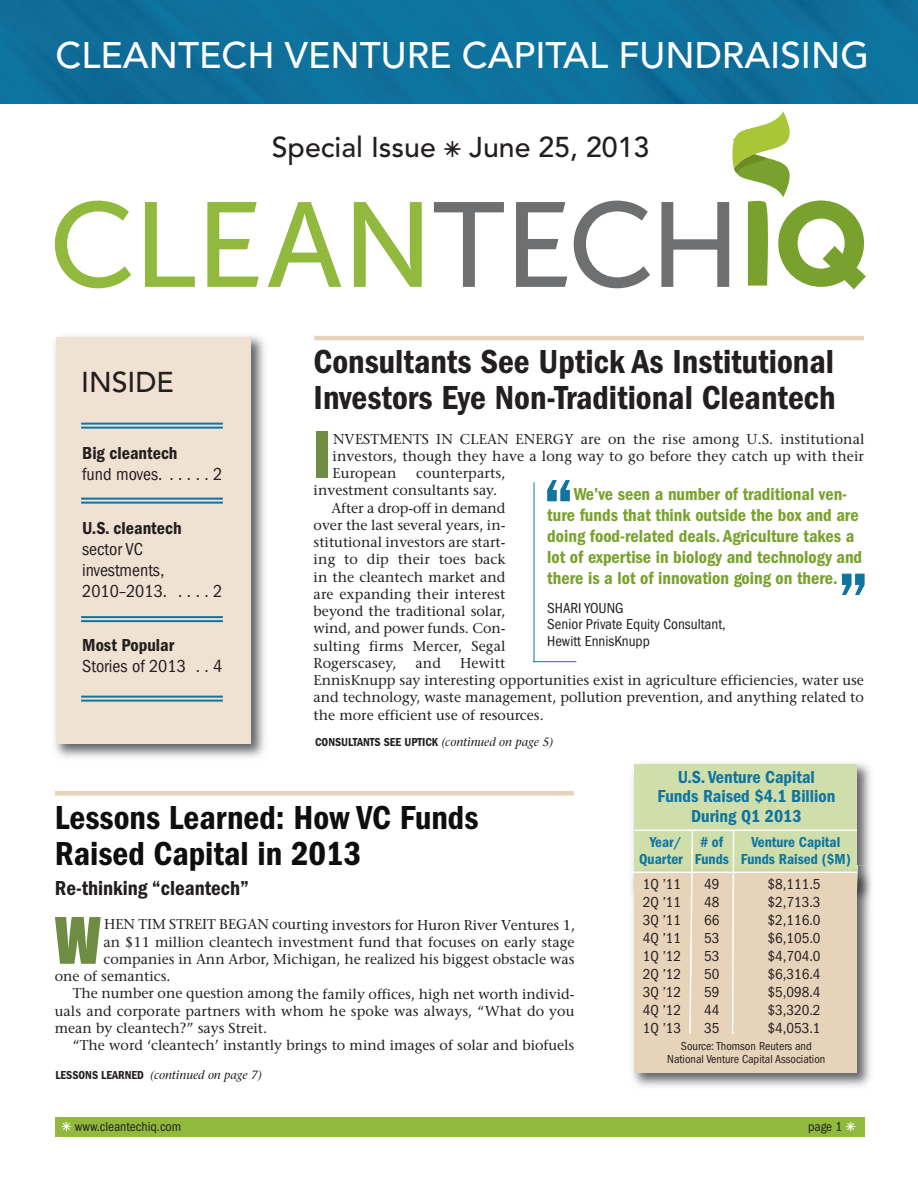
<style>
.page{position:relative;width:918px;height:1188px;background:#fff}
.page>*{position:absolute;margin:0;border:0;box-sizing:border-box;transform-origin:0 0}
.t1{font:600 condensed 76.5px "Franklin Gothic";color:#0f75a0}
.t2{font:59.25px "Impact";color:#6f8c43;scale:.95 1}
.t3{font:500 36.75px "Avenir";color:#fff}
.t4{font:600 condensed 34.5px/36px "Franklin Gothic";color:#231f20}
.t5{font:600 condensed 34.5px/36px "Franklin Gothic";color:#0f0d0d}
.t6{font:500 28.5px "Avenir";color:#231f20}
.t7{font:600 condensed 21px "Franklin Gothic";color:#231f20}
.t8{font:600 condensed 18px/21px "Franklin Gothic";color:#78a22d}
.t9{font:condensed 18px/21px "Franklin Gothic";color:#231f20}
.t10{font:600 condensed 18px/19.5px "Franklin Gothic";color:#0f75a0;text-align:center}
.t11{font:600 condensed 18px "Franklin Gothic";color:#231f20}
.t12{font:condensed 15px/16.5px "Franklin Gothic";color:#231f20}
.t13{font:600 condensed 15px/16.5px "Franklin Gothic";color:#0f75a0}
.t14{font:14.25px/17.2px "Stone Serif";color:#231f20;text-align:justify}
.t15{font:condensed 13.5px "Franklin Gothic";color:#231f20}
.t16{font:condensed 12px/13.5px "Franklin Gothic";color:#231f20;text-align:center}
.t17{font:600 condensed 12px "Franklin Gothic";color:#231f20}
.t18{font:italic 12px "Stone Serif";color:#231f20}
.s1{font-family:"European Pi Three";font-weight:400;font-size:31.5px}
.s2{font-family:"Stone Serif";font-weight:400;font-style:italic;font-stretch:normal}
.s3{font-family:"Franklin Gothic";font-weight:600;font-style:normal;font-stretch:condensed}
.s4{font-family:"European Pi Three";font-stretch:normal;font-size:18px;color:#fff}
</style>
<div class="page">
<div style="left:55px;top:1118px;width:810px;height:19px;background:#90b93d"></div>
<svg style="left:55px;top:201px;width:76px;height:87px"></svg>
<svg style="left:145px;top:202px;width:50px;height:85px"></svg>
<svg style="left:207px;top:202px;width:52px;height:85px"></svg>
<svg style="left:268px;top:202px;width:73px;height:85px"></svg>
<svg style="left:354px;top:202px;width:68px;height:85px"></svg>
<svg style="left:434px;top:202px;width:70px;height:85px"></svg>
<svg style="left:516px;top:202px;width:51px;height:85px"></svg>
<svg style="left:574px;top:201px;width:76px;height:87px"></svg>
<svg style="left:661px;top:111px;width:205px;height:178px"></svg>
<img style="left:54px;top:335px;width:211px;height:423px">
<div style="left:56px;top:337px;width:195px;height:407px;background:#f0e2d2"></div>
<hr style="left:81px;top:423px;width:142px;height:2px;background:#0f75a0">
<hr style="left:81px;top:427px;width:142px;height:2px;background:#0f75a0">
<hr style="left:81px;top:498px;width:142px;height:2px;background:#0f75a0">
<hr style="left:81px;top:502px;width:142px;height:2px;background:#0f75a0">
<hr style="left:81px;top:616px;width:142px;height:2px;background:#0f75a0">
<hr style="left:81px;top:620px;width:142px;height:2px;background:#0f75a0">
<hr style="left:81px;top:696px;width:142px;height:2px;background:#0f75a0">
<hr style="left:81px;top:700px;width:142px;height:2px;background:#0f75a0">
<hr style="left:314px;top:336px;width:550px;height:4px;background:#e7d2ba">
<div style="left:55px;top:791px;width:519px;height:5px;background:#e7d2ba"></div>
<img style="left:632px;top:763px;width:239px;height:324px">
<div style="left:635px;top:764px;width:222px;height:124px;background:#d0deab"></div>
<img style="left:631px;top:866px;width:241px;height:41px">
<img style="left:635px;top:866px;width:222px;height:6px">
<div style="left:635px;top:872px;width:222px;height:201px;background:#e7d2ba"></div>
<hr style="left:635px;top:830px;width:222px;height:1px;background:#fff">
<hr style="left:632px;top:872px;width:225px;height:1px;background:#fff">
<svg style="left:731px;top:829px;width:4px;height:205px"></svg>
<svg style="left:688px;top:829px;width:6px;height:205px"></svg>
<div style="left:1px;top:0;width:917px;height:103px;background:#0e709c"></div>
<hr style="left:534px;top:482px;width:1px;height:180px;background:#0f75a0">
<hr style="left:533px;top:661px;width:43px;height:1px;background:#0f75a0">
<h3 class="t3" style="left:56px;top:24px;width:815px">CLEANTECH VENTURE CAPITAL FUNDRAISING</h3>
<h3 class="t6" style="left:272px;top:122px;width:379px">Special Issue <span class="s1">-</span> June 25, 2013</h3>
<h3 class="t6" style="left:81px;top:358px;width:94px">INSIDE</h3>
<p class="t11" style="left:82px;top:447px;width:97px">Big cleantech</p>
<p class="t9" style="left:82px;top:465px;width:142px">fund moves. . . . . . 2</p>
<p class="t11" style="left:82px;top:522px;width:101px">U.S. cleantech</p>
<p class="t9" style="left:82px;top:540px;width:142px">sector VC investments,<br>2010–2013. . . . . 2</p>
<p class="t11" style="left:82px;top:639px;width:94px">Most Popular</p>
<p class="t9" style="left:82px;top:657px;width:142px">Stories of 2013 . . 4</p>
<h3 class="t4" style="left:314px;top:346px;width:524px">Consultants See Uptick As Institutional<br>Investors Eye Non-Traditional Cleantech</h3>
<h2 class="t2" style="left:314px;top:423px;width:19px">I</h2>
<p class="t14" style="left:333px;top:431px;width:534px">NVESTMENTS IN CLEAN ENERGY are on the rise among U.S. institutional investors, though they have a long way to go before they catch up with their European</p>
<p class="t14" style="left:416px;top:466px;width:91px">counterparts,</p>
<p class="t14" style="left:314px;top:483px;width:185px">investment consultants say.</p>
<p class="t14" style="left:332px;top:500px;width:175px">After a drop-off in demand</p>
<p class="t14" style="left:314px;top:518px;width:193px">over the last several years, in-</p>
<p class="t14" style="left:314px;top:535px;width:193px">stitutional investors are start-</p>
<p class="t14" style="left:314px;top:552px;width:193px">ing to dip their toes back</p>
<p class="t14" style="left:314px;top:569px;width:193px">in the cleantech market and</p>
<p class="t14" style="left:314px;top:587px;width:193px">are expanding their interest</p>
<p class="t14" style="left:314px;top:604px;width:193px">beyond the traditional solar,</p>
<p class="t14" style="left:314px;top:621px;width:193px">wind, and power funds. Con-</p>
<p class="t14" style="left:314px;top:638px;width:193px">sulting firms Mercer, Segal</p>
<p class="t14" style="left:314px;top:656px;width:84px">Rogerscasey,</p>
<p class="t14" style="left:416px;top:656px;width:27px">and</p>
<h1 class="t1" style="left:542px;top:481px;width:34px">“</h1>
<p class="t8" style="left:547px;top:485px;width:316px;text-indent:27px">We’ve seen a number of traditional ven&shy;ture funds that think outside the box and are doing food-related deals. Agriculture takes a lot of expertise in biology and technology and there is a lot of innovation going on there.</p>
<p class="t12" style="left:547px;top:601px;width:180px">SHARI YOUNG<br>Senior Private Equity Consultant,<br>Hewitt EnnisKnupp</p>
<h1 class="t1" style="left:837px;top:574px;width:34px">”</h1>
<p class="t14" style="left:314px;top:656px;width:552px;text-align:left;text-indent:147px">Hewitt<br>EnnisKnupp say interesting opportunities exist in agriculture efficiencies, water use and technology, waste management, pollution prevention, and anything related to the more efficient use of resources.</p>
<p class="t17" style="left:315px;top:738px;width:240px">CONSULTANTS SEE UPTICK <span class="s2">(continued on page 5)</span></p>
<h3 class="t5" style="left:55px;top:802px;width:425px">Lessons Learned: How VC Funds<br>Raised Capital in 2013</h3>
<h3 class="t7" style="left:55px;top:881px;width:196px">Re-thinking “cleantech”</h3>
<h2 class="t2" style="left:55px;top:909px;width:50px">W</h2>
<p class="t14" style="left:104px;top:917px;width:473px">HEN TIM STREIT BEGAN courting investors for Huron River Ventures 1,</p>
<p class="t14" style="left:103px;top:935px;width:473px">an $11 million cleantech investment fund that focuses on early stage</p>
<p class="t14" style="left:103px;top:952px;width:473px">companies in Ann Arbor, Michigan, he realized his biggest obstacle was</p>
<p class="t14" style="left:55px;top:969px;width:117px">one of semantics.</p>
<p class="t14" style="left:73px;top:986px;width:503px">The number one question among the family offices, high net worth individ-</p>
<p class="t14" style="left:55px;top:1004px;width:521px">uals and corporate partners with whom he spoke was always, “What do you</p>
<p class="t14" style="left:55px;top:1021px;width:214px">mean by cleantech?” says Streit.</p>
<p class="t14" style="left:73px;top:1038px;width:503px">“The word ‘cleantech’ instantly brings to mind images of solar and biofuels</p>
<p class="t18" style="left:56px;top:1070px;width:208px"><span class="s3">LESSONS LEARNED</span> (continued on page 7)</p>
<p class="t10" style="left:657px;top:769px;width:179px">U.S. Venture Capital<br>Funds Raised $4.1 Billion<br>During Q1 2013</p>
<p class="t13" style="left:650px;top:835px;width:75px">Year/ # of</p>
<p class="t13" style="left:639px;top:835px;width:213px;text-indent:112px">Venture Capital<br>Quarter Funds Funds Raised ($M)</p>
<p class="t12" style="left:643px;top:877px;width:40px">1Q ’11</p>
<p class="t12" style="left:704px;top:877px;width:17px">49</p>
<p class="t12" style="left:767px;top:877px;width:55px">$8,111.5</p>
<p class="t12" style="left:643px;top:895px;width:40px">2Q ’11</p>
<p class="t12" style="left:704px;top:895px;width:17px">48</p>
<p class="t12" style="left:767px;top:895px;width:55px">$2,713.3</p>
<p class="t12" style="left:643px;top:913px;width:40px">3Q ’11</p>
<p class="t12" style="left:704px;top:913px;width:17px">66</p>
<p class="t12" style="left:767px;top:913px;width:55px">$2,116.0</p>
<p class="t12" style="left:643px;top:931px;width:40px">4Q ’11</p>
<p class="t12" style="left:704px;top:931px;width:17px">53</p>
<p class="t12" style="left:767px;top:931px;width:55px">$6,105.0</p>
<p class="t12" style="left:643px;top:949px;width:40px">1Q ’12</p>
<p class="t12" style="left:704px;top:949px;width:17px">53</p>
<p class="t12" style="left:767px;top:949px;width:55px">$4,704.0</p>
<p class="t12" style="left:643px;top:967px;width:40px">2Q ’12</p>
<p class="t12" style="left:704px;top:967px;width:17px">50</p>
<p class="t12" style="left:767px;top:967px;width:55px">$6,316.4</p>
<p class="t12" style="left:643px;top:985px;width:40px">3Q ’12</p>
<p class="t12" style="left:704px;top:985px;width:17px">59</p>
<p class="t12" style="left:767px;top:985px;width:55px">$5,098.4</p>
<p class="t12" style="left:643px;top:1003px;width:40px">4Q ’12</p>
<p class="t12" style="left:704px;top:1003px;width:17px">44</p>
<p class="t12" style="left:767px;top:1003px;width:55px">$3,320.2</p>
<p class="t12" style="left:643px;top:1021px;width:40px">1Q ’13</p>
<p class="t12" style="left:704px;top:1021px;width:17px">35</p>
<p class="t12" style="left:767px;top:1021px;width:55px">$4,053.1</p>
<p class="t16" style="left:667px;top:1040px;width:160px">Source: Thomson Reuters and<br>National Venture Capital Association</p>
<p class="t15" style="left:62px;top:1122px;width:121px"><span class="s4">-</span> www.cleantechiq.com</p>
<p class="t15" style="left:808px;top:1122px;width:49px">page 1 <span class="s4">-</span></p>
</div>
